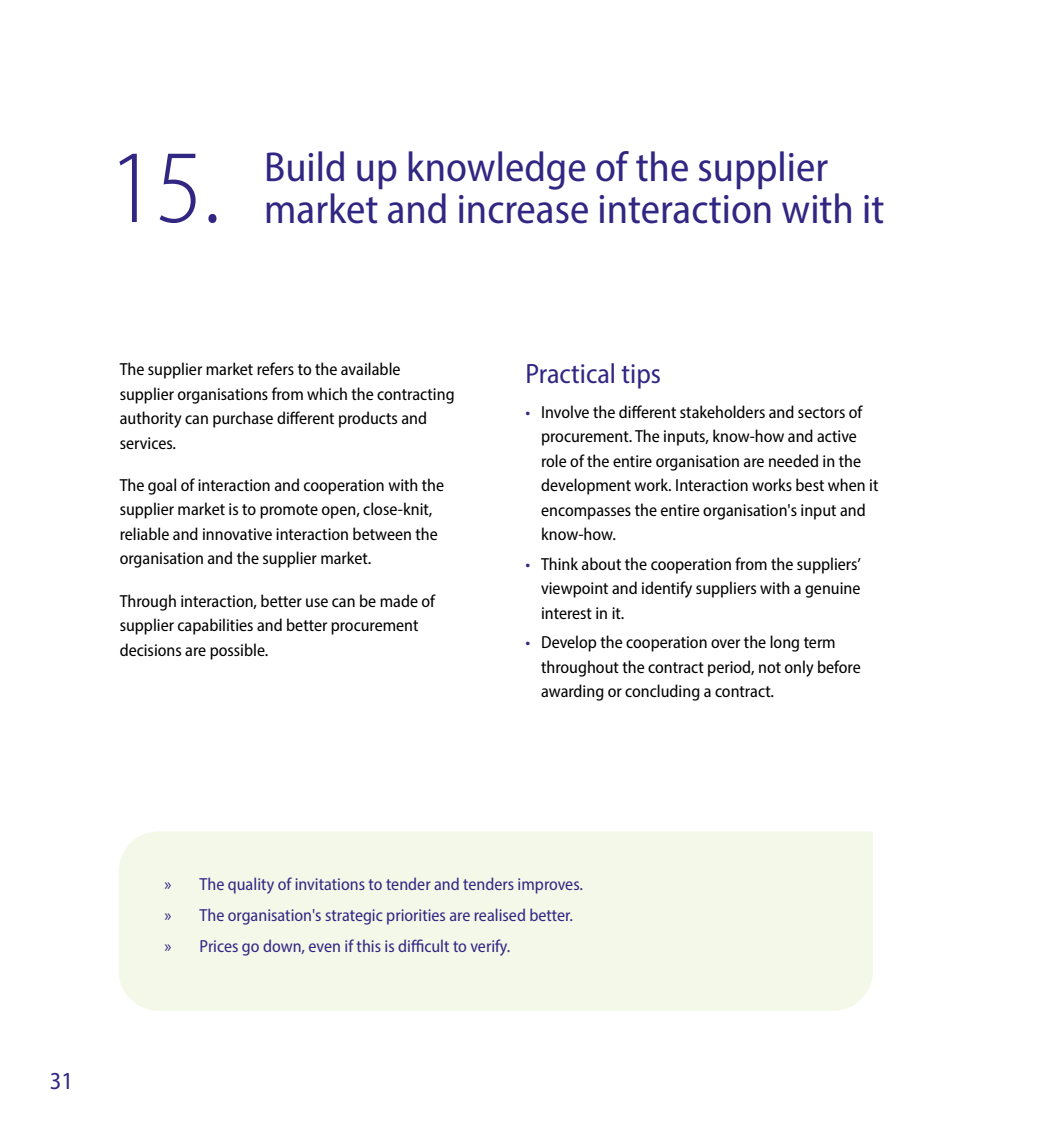
<style>
.page{position:relative;width:1042px;height:1141px;background:#fff}
.page>*{position:absolute;margin:0;border:0;box-sizing:border-box;transform-origin:0 0}
.h3_22lista{font:300 semi-condensed 105px "Myriad Pro";color:#312783}
.h3_22lista-2{font:semi-condensed 42px "Myriad Pro";color:#312783}
.väliotsikko{font:semi-condensed 28px "Myriad Pro";color:#312783}
.t1{font:semi-condensed 24.5px "Myriad Pro";color:#312783}
.leipis{font:semi-condensed 17.5px/24.5px "Myriad Pro";color:#000}
.t2{font:semi-condensed 17.5px "Myriad Pro";color:#312783}
.s1{color:#312783}
</style>
<div class="page">
<div style="left:119px;top:831px;width:754px;height:180px;background:#f4f8e9"></div>
<h3 class="h3_22lista" style="left:109px;top:124px;width:114px">15.</h3>
<h3 class="h3_22lista-2" style="left:264px;top:141px;width:565px">Build up knowledge of the supplier</h3>
<h3 class="h3_22lista-2" style="left:264px;top:183px;width:621px">market and increase interaction with it</h3>
<p class="leipis" style="left:120px;top:357px;width:336px">The supplier market refers to the available supplier organisations from which the contracting authority can purchase different products and services.</p>
<p class="leipis" style="left:120px;top:473px;width:326px">The goal of interaction and cooperation with the supplier market is to promote open, close-knit, reliable and innovative interaction between the organisation and the supplier market.</p>
<p class="leipis" style="left:120px;top:588px;width:317px">Through interaction, better use can be made of supplier capabilities and better procurement decisions are possible.</p>
<p class="väliotsikko" style="left:525px;top:357px;width:137px">Practical tips</p>
<p class="leipis" style="left:541px;top:399px;width:339px;text-indent:-16px"><span class="s1">•</span> Involve the different stakeholders and sectors of procurement. The inputs, know-how and active role of the entire organisation are needed in the development work. Interaction works best when it encompasses the entire organisation's input and know-how.</p>
<p class="leipis" style="left:541px;top:551px;width:321px;text-align:justify;text-indent:-16px"><span class="s1">•</span> Think about the cooperation from the suppliers’ viewpoint and identify suppliers with a genuine interest in it.</p>
<p class="leipis" style="left:541px;top:630px;width:321px;text-indent:-16px"><span class="s1">•</span> Develop the cooperation over the long term throughout the contract period, not only before awarding or concluding a contract.</p>
<h3 class="t1" style="left:50px;top:1065px;width:25px">31</h3>
<p class="t2" style="left:165px;top:873px;width:420px">» The quality of invitations to tender and tenders improves.</p>
<p class="t2" style="left:165px;top:904px;width:410px">» The organisation's strategic priorities are realised better.</p>
<p class="t2" style="left:165px;top:935px;width:347px">» Prices go down, even if this is difficult to verify.</p>
</div>
